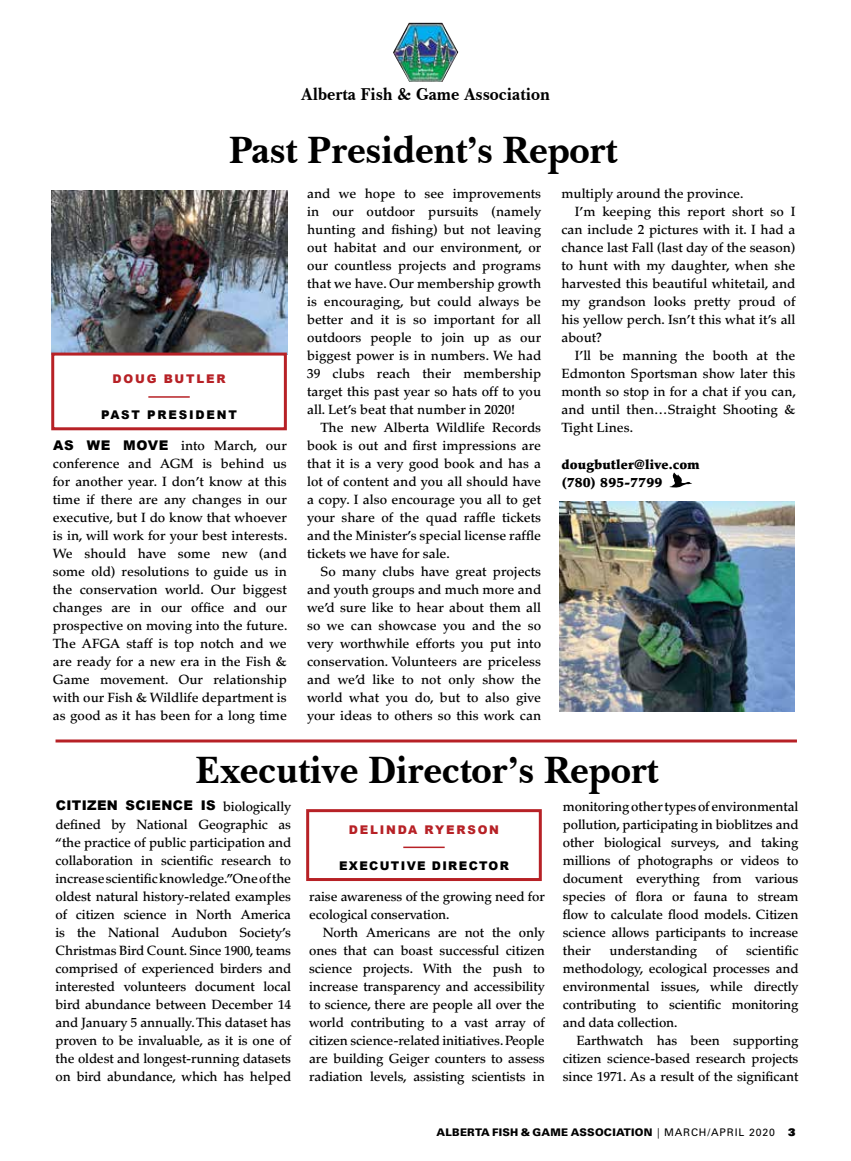
<style>
.page{position:relative;width:851px;height:1161px;background:#fff}
.page>*{position:absolute;margin:0;border:0;box-sizing:border-box;transform-origin:0 0}
.t1{font:700 39px "Baskerville BT";letter-spacing:-.01em;color:#000;scale:.95 1}
.t2{font:700 17.55px "Baskerville BT";color:#000;scale:.93 1}
.t3{font:500 13.35px/18px "Palatino LT Std";color:#000;text-align:justify}
.t4{font:900 13.35px/18px "Palatino LT Std";letter-spacing:.01em;color:#000}
.t5{font:900 13.35px "Arial";letter-spacing:.025em;color:#000}
.t6{font:900 12px "Arial";letter-spacing:.155em;color:#b72126}
.t7{font:900 12px "Arial";letter-spacing:.115em;color:#000}
.t8{font:900 12px "Arial";letter-spacing:.155em;color:#000}
.t9{font:900 10.5px "Univers LT Std";letter-spacing:.02em;color:#000}
.s1{font-family:"Arial";font-weight:900}
.s2{font-family:"Palatino LT Std";font-weight:500}
.s3{font-weight:400;font-stretch:condensed}
.s4{font-weight:400}
.s5{font-family:"Univers LT Std X Black";font-weight:400}
</style>
<div class="page">
<img style="left:393px;top:23px;width:16px;height:49px">
<div style="left:306px;top:809px;width:236px;height:72px;background:#fff;border:3px solid #b72126"></div>
<hr style="left:403px;top:847px;width:41px;height:1px;background:#b72126">
<svg style="left:669px;top:473px;width:23px;height:15px"></svg>
<img style="left:52px;top:190px;width:236px;height:164px">
<div style="left:51px;top:353px;width:236px;height:77px;background:#fff;border:3px solid #b72126"></div>
<hr style="left:148px;top:396px;width:42px;height:2px;background:#b72126">
<img style="left:559px;top:501px;width:235px;height:210px">
<hr style="left:56px;top:740px;width:740px;height:2px;background:#b72126">
<h2 class="t2" style="left:301px;top:82px;width:269px">Alberta Fish &amp; Game Association</h2>
<h1 class="t1" style="left:228px;top:123px;width:411px">Past President’s Report</h1>
<p class="t6" style="left:113px;top:370px;width:114px">DOUG BUTLER</p>
<p class="t8" style="left:101px;top:406px;width:137px">PAST PRESIDENT</p>
<p class="t3" style="left:53px;top:437px;width:236px"><span class="s1">AS WE MOVE</span> into March, our conference and AGM is behind us for another year. I don’t know at this time if there are any changes in our executive, but I do know that whoever is in, will work for your best interests.<br>We should have some new (and some old) resolutions to guide us in the conservation world. Our biggest changes are in our office and our prospective on moving into the future.<br>The AFGA staff is top notch and we are ready for a new era in the Fish &amp; Game movement. Our relationship with our Fish &amp; Wildlife department is as good as it has been for a long time</p>
<p class="t3" style="left:307px;top:185px;width:235px">and we hope to see improvements in our outdoor pursuits (namely hunting and fishing) but not leaving out habitat and our environment, or our countless projects and programs that we have. Our membership growth is encouraging, but could always be better and it is so important for all outdoors people to join up as our biggest power is in numbers. We had 39 clubs reach their membership target this past year so hats off to you all. Let’s beat that number in 2020!</p>
<p class="t3" style="left:307px;top:419px;width:235px;text-indent:13px">The new Alberta Wildlife Records book is out and first impressions are that it is a very good book and has a lot of content and you all should have a copy. I also encourage you all to get your share of the quad raffle tickets and the Minister’s special license raffle tickets we have for sale.</p>
<p class="t3" style="left:307px;top:563px;width:235px;text-indent:13px">So many clubs have great projects and youth groups and much more and we’d sure like to hear about them all so we can showcase you and the so very worthwhile efforts you put into conservation. Volunteers are priceless and we’d like to not only show the world what you do, but to also give your ideas to others so this work can</p>
<p class="t3" style="left:561px;top:185px;width:184px">multiply around the province.</p>
<p class="t3" style="left:575px;top:203px;width:222px">I’m keeping this report short so I</p>
<p class="t3" style="left:561px;top:220px;width:235px">can include 2 pictures with it. I had a</p>
<p class="t3" style="left:561px;top:238px;width:235px">chance last Fall (last day of the season)</p>
<p class="t3" style="left:561px;top:256px;width:235px">to hunt with my daughter, when she</p>
<p class="t3" style="left:561px;top:274px;width:235px">harvested this beautiful whitetail, and</p>
<p class="t3" style="left:561px;top:292px;width:235px">my grandson looks pretty proud of</p>
<p class="t3" style="left:561px;top:310px;width:235px">his yellow perch. Isn’t this what it’s all</p>
<p class="t3" style="left:561px;top:328px;width:42px">about?</p>
<p class="t3" style="left:575px;top:346px;width:222px">I’ll be manning the booth at the</p>
<p class="t3" style="left:561px;top:364px;width:235px">Edmonton Sportsman show later this</p>
<p class="t3" style="left:561px;top:382px;width:236px">month so stop in for a chat if you can,</p>
<p class="t3" style="left:561px;top:400px;width:235px">and until then…Straight Shooting &amp;</p>
<p class="t3" style="left:561px;top:418px;width:73px">Tight Lines.</p>
<p class="t4" style="left:561px;top:456px;width:140px">dougbutler@live.com (780) 895-7799</p>
<h1 class="t1" style="left:195px;top:743px;width:489px">Executive Director’s Report</h1>
<p class="t6" style="left:349px;top:821px;width:152px">DELINDA RYERSON</p>
<p class="t7" style="left:339px;top:857px;width:171px">EXECUTIVE DIRECTOR</p>
<p class="t5" style="left:56px;top:796px;width:237px">CITIZEN SCIENCE IS <span class="s2">biologically</span></p>
<p class="t3" style="left:55px;top:816px;width:237px">defined by National Geographic as “the practice of public participation and collaboration in scientific research to increase scientific knowledge.” One of the oldest natural history-related examples of citizen science in North America is the National Audubon Society’s Christmas Bird Count. Since 1900, teams comprised of experienced birders and interested volunteers document local bird abundance between December 14 and January 5 annually. This dataset has proven to be invaluable, as it is one of the oldest and longest-running datasets on bird abundance, which has helped</p>
<p class="t3" style="left:563px;top:798px;width:237px">monitoring other types of environmental pollution, participating in bioblitzes and other biological surveys, and taking millions of photographs or videos to document everything from various species of flora or fauna to stream flow to calculate flood models. Citizen science allows participants to increase their</p>
<p class="t3" style="left:309px;top:888px;width:237px">raise awareness of the growing need for ecological conservation.</p>
<p class="t3" style="left:309px;top:924px;width:237px;text-indent:13px">North Americans are not the only ones that can boast successful citizen science projects. With the push to increase transparency and accessibility to science, there are people all over the world contributing to a vast array of citizen science-related initiatives. People are building Geiger counters to assess radiation levels, assisting scientists in</p>
<p class="t3" style="left:563px;top:942px;width:237px;text-indent:183px">scientific methodology, ecological processes and environmental issues, while directly contributing to scientific monitoring and data collection.</p>
<p class="t3" style="left:563px;top:1032px;width:237px;text-indent:13px">Earthwatch has been supporting citizen science-based research projects since 1971. As a result of the significant</p>
<p class="t3" style="left:609px;top:942px;width:89px">understanding</p>
<p class="t3" style="left:715px;top:942px;width:13px">of</p>
<p class="t9" style="left:436px;top:1125px;width:360px">ALBERTA FISH &amp; GAME ASSOCIATION <span class="s3">|</span> <span class="s4">MARCH/APRIL 2020</span> <span class="s5">3</span></p>
</div>
